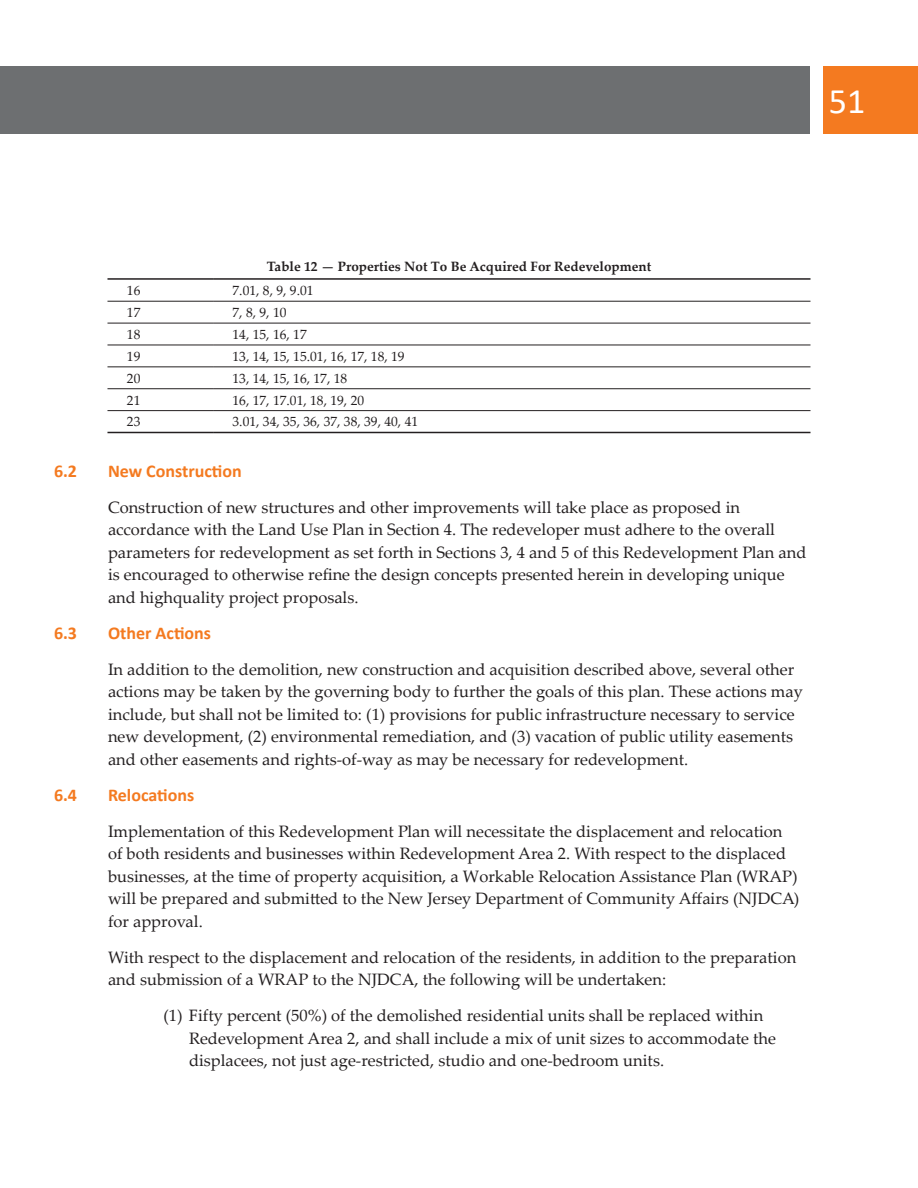
<style>
.page{position:relative;width:918px;height:1188px;background:#fff}
.page>*{position:absolute;margin:0;border:0;box-sizing:border-box;transform-origin:0 0}
.t1{font:36px "Calibri";color:#fff}
.t2{font:700 18px "Calibri";color:#f47a20}
.List{font:16.5px/22.5px "Palatino Linotype";color:#231f20}
.t3{font:13.5px "Palatino Linotype";color:#231f20}
.t4{font:700 13.5px "Palatino Linotype";color:#231f20}
</style>
<div class="page">
<div style="left:0;top:66px;width:810px;height:68px;background:#6d6f71"></div>
<div style="left:824px;top:66px;width:94px;height:68px;background:#f47a20"></div>
<hr style="left:107px;top:301px;width:106px;height:1px;background:#231f20">
<hr style="left:213px;top:301px;width:598px;height:1px;background:#231f20">
<hr style="left:107px;top:323px;width:106px;height:1px;background:#231f20">
<hr style="left:213px;top:323px;width:598px;height:1px;background:#231f20">
<hr style="left:107px;top:345px;width:106px;height:1px;background:#231f20">
<hr style="left:213px;top:345px;width:598px;height:1px;background:#231f20">
<hr style="left:107px;top:366px;width:106px;height:1px;background:#231f20">
<hr style="left:213px;top:366px;width:598px;height:1px;background:#231f20">
<hr style="left:107px;top:388px;width:106px;height:1px;background:#231f20">
<hr style="left:213px;top:388px;width:598px;height:1px;background:#231f20">
<hr style="left:107px;top:410px;width:106px;height:1px;background:#231f20">
<hr style="left:213px;top:410px;width:598px;height:1px;background:#231f20">
<hr style="left:107px;top:278px;width:106px;height:2px;background:#231f20">
<hr style="left:213px;top:278px;width:598px;height:2px;background:#231f20">
<hr style="left:107px;top:432px;width:106px;height:1px;background:#231f20">
<hr style="left:213px;top:432px;width:598px;height:1px;background:#231f20">
<p class="t1" style="left:829px;top:76px;width:38px">51</p>
<p class="t4" style="left:267px;top:257px;width:386px">Table 12 — Properties Not To Be Acquired For Redevelopment</p>
<p class="t3" style="left:127px;top:281px;width:15px">16</p>
<p class="t3" style="left:233px;top:281px;width:82px">7.01, 8, 9, 9.01</p>
<p class="t3" style="left:127px;top:303px;width:15px">17</p>
<p class="t3" style="left:233px;top:303px;width:55px">7, 8, 9, 10</p>
<p class="t3" style="left:127px;top:325px;width:15px">18</p>
<p class="t3" style="left:233px;top:325px;width:76px">14, 15, 16, 17</p>
<p class="t3" style="left:127px;top:347px;width:15px">19</p>
<p class="t3" style="left:233px;top:347px;width:174px">13, 14, 15, 15.01, 16, 17, 18, 19</p>
<p class="t3" style="left:127px;top:369px;width:15px">20</p>
<p class="t3" style="left:233px;top:369px;width:116px">13, 14, 15, 16, 17, 18</p>
<p class="t3" style="left:127px;top:390px;width:15px">21</p>
<p class="t3" style="left:233px;top:390px;width:133px">16, 17, 17.01, 18, 19, 20</p>
<p class="t3" style="left:127px;top:412px;width:15px">23</p>
<p class="t3" style="left:233px;top:412px;width:187px">3.01, 34, 35, 36, 37, 38, 39, 40, 41</p>
<p class="t2" style="left:54px;top:458px;width:25px">6.2</p>
<p class="t2" style="left:108px;top:458px;width:135px">New Construction</p>
<p class="List" style="left:108px;top:495px;width:700px">Construction of new structures and other improvements will take place as proposed in accordance with the Land Use Plan in Section 4. The redeveloper must adhere to the overall parameters for redevelopment as set forth in Sections 3, 4 and 5 of this Redevelopment Plan and is encouraged to otherwise refine the design concepts presented herein in developing unique and highquality project proposals.</p>
<p class="t2" style="left:54px;top:620px;width:25px">6.3</p>
<p class="t2" style="left:108px;top:620px;width:105px">Other Actions</p>
<p class="List" style="left:108px;top:657px;width:696px">In addition to the demolition, new construction and acquisition described above, several other actions may be taken by the governing body to further the goals of this plan. These actions may include, but shall not be limited to: (1) provisions for public infrastructure necessary to service new development, (2) environmental remediation, and (3) vacation of public utility easements and other easements and rights-of-way as may be necessary for redevelopment.</p>
<p class="t2" style="left:54px;top:782px;width:25px">6.4</p>
<p class="t2" style="left:108px;top:782px;width:88px">Relocations</p>
<p class="List" style="left:108px;top:819px;width:693px">Implementation of this Redevelopment Plan will necessitate the displacement and relocation of both residents and businesses within Redevelopment Area 2. With respect to the displaced businesses, at the time of property acquisition, a Workable Relocation Assistance Plan (WRAP) will be prepared and submitted to the New Jersey Department of Community Affairs (NJDCA) for approval.</p>
<p class="List" style="left:108px;top:945px;width:690px">With respect to the displacement and relocation of the residents, in addition to the preparation and submission of a WRAP to the NJDCA, the following will be undertaken:</p>
<p class="List" style="left:189px;top:1004px;width:589px;text-indent:-26px">(1) Fifty percent (50%) of the demolished residential units shall be replaced within<br>Redevelopment Area 2, and shall include a mix of unit sizes to accommodate the displacees, not just age-restricted, studio and one-bedroom units.</p>
</div>
